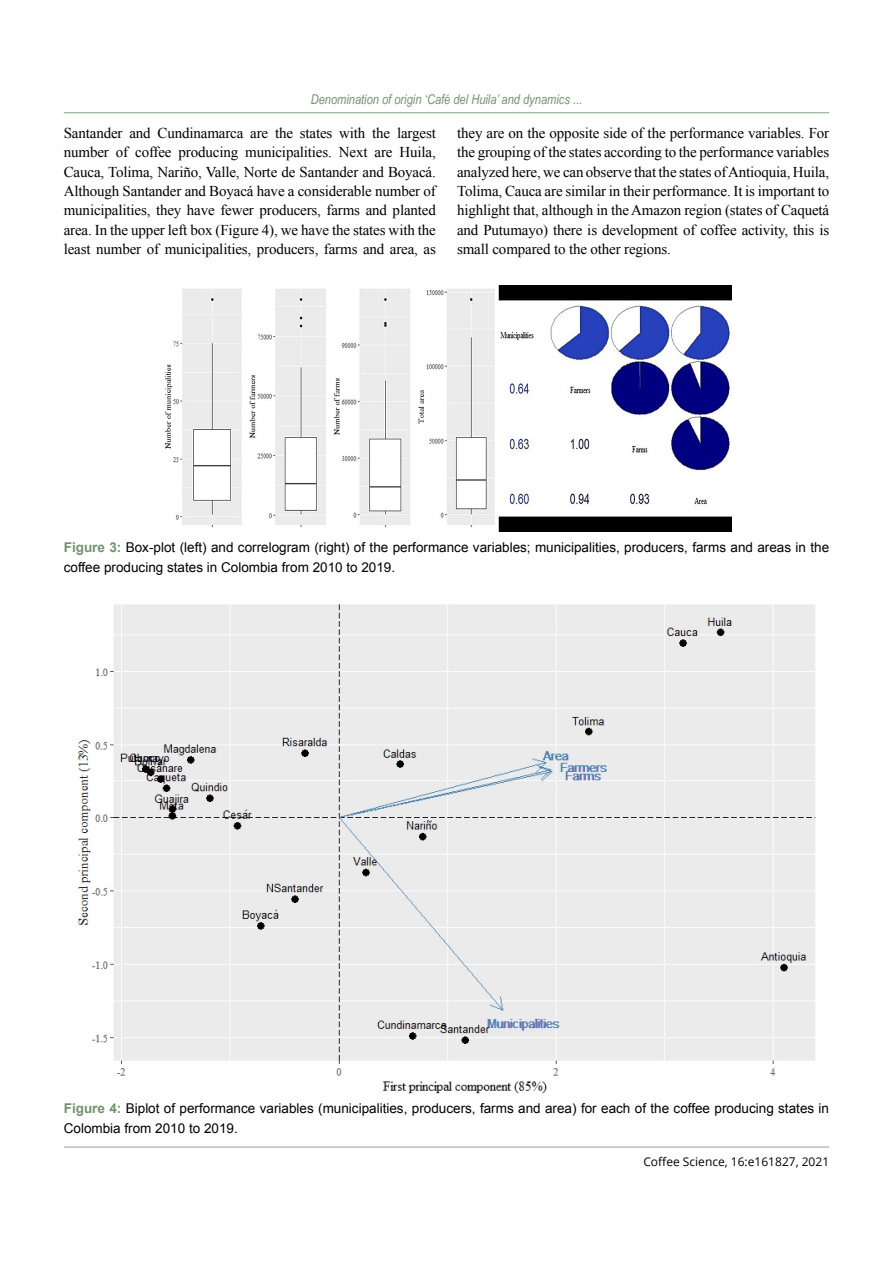
<style>
.page{position:relative;width:893px;height:1263px;background:#fff}
.page>*{position:absolute;margin:0;border:0;box-sizing:border-box;transform-origin:0 0}
.t1{font:15px/19.4px "Times New Roman";letter-spacing:-.01em;color:#000;text-align:justify}
.t2{font:13.5px/19.5px "Arial";color:#000}
.t3{font:italic 13.5px "Arial Narrow";color:#72926e}
.t4{font:12px "Open Sans";color:#000}
.s1{font-weight:700;color:#72926e}
</style>
<div class="page">
<hr style="left:64px;top:1147px;width:765px;height:1px;background:#84a886">
<hr style="left:64px;top:112px;width:765px;height:1px;background:#84a886">
<img style="left:165px;top:286px;width:566px;height:246px">
<img style="left:77px;top:604px;width:739px;height:490px">
<p class="t3" style="left:311px;top:90px;width:273px">Denomination of origin ‘Café del Huila’ and dynamics ...</p>
<p class="t1" style="left:64px;top:123px;width:374px">Santander and Cundinamarca are the states with the largest number of coffee producing municipalities. Next are Huila, Cauca, Tolima, Nariño, Valle, Norte de Santander and Boyacá.<br>Although Santander and Boyacá have a considerable number of municipalities, they have fewer producers, farms and planted area. In the upper left box (Figure 4), we have the states with the least number of municipalities, producers, farms and area, as</p>
<p class="t1" style="left:457px;top:123px;width:374px">they are on the opposite side of the performance variables. For the grouping of the states according to the performance variables analyzed here, we can observe that the states of Antioquia, Huila, Tolima, Cauca are similar in their performance. It is important to highlight that, although in the Amazon region (states of Caquetá and Putumayo) there is development of coffee activity, this is small compared to the other regions.</p>
<p class="t2" style="left:64px;top:538px;width:767px"><span class="s1">Figure 3:</span> Box-plot (left) and correlogram (right) of the performance variables; municipalities, producers, farms and areas in the coffee producing states in Colombia from 2010 to 2019.</p>
<p class="t2" style="left:64px;top:1099px;width:767px"><span class="s1">Figure 4:</span> Biplot of performance variables (municipalities, producers, farms and area) for each of the coffee producing states in<br>Colombia from 2010 to 2019.</p>
<p class="t4" style="left:643px;top:1153px;width:187px">Coffee Science, 16:e161827, 2021</p>
</div>
